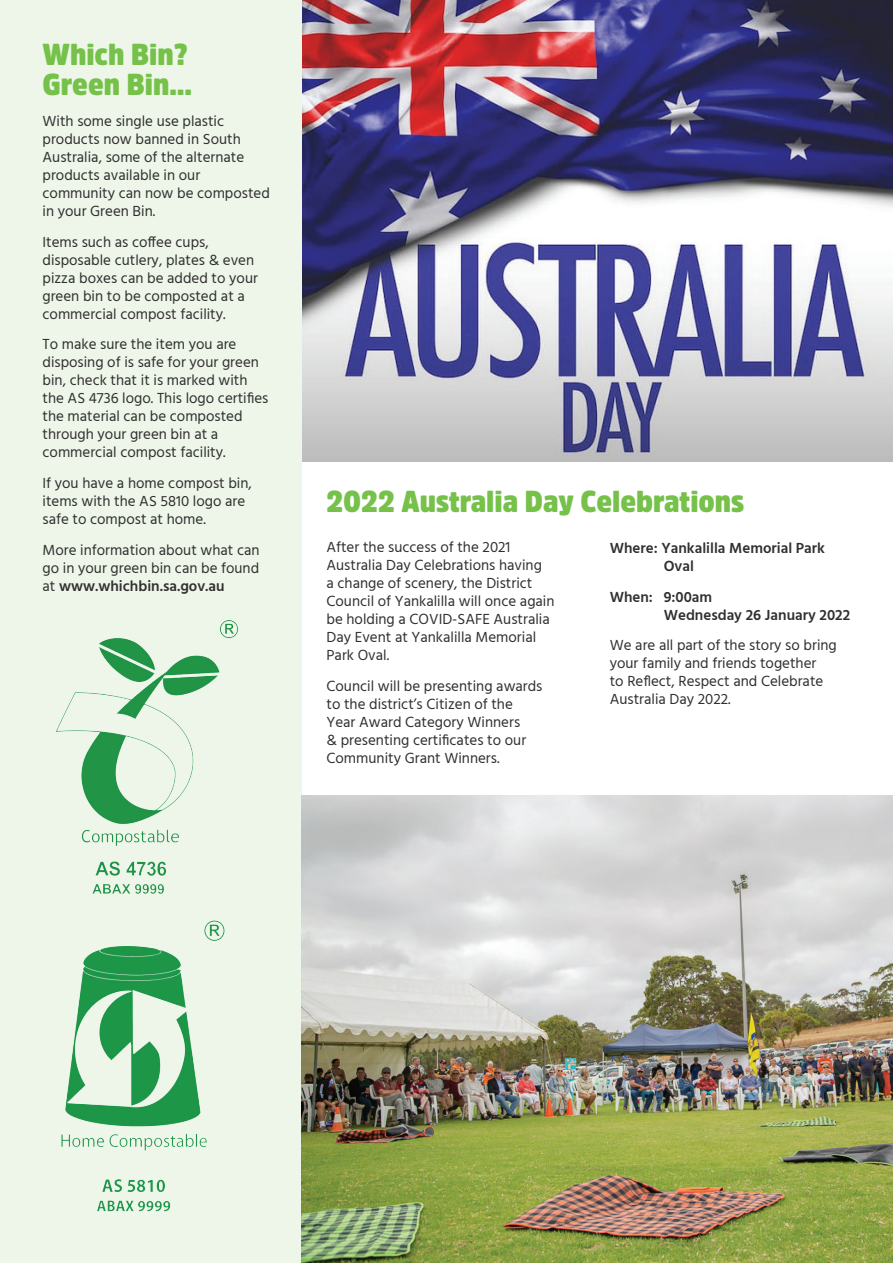
<style>
.page{position:relative;width:893px;height:1263px;background:#fff}
.page>*{position:absolute;margin:0;border:0;box-sizing:border-box;transform-origin:0 0}
.t1{font:900 30px/30px "Amsi Pro Narw";color:#76c14a}
.t2{font:15px/18px "Hind";color:#312f30}
.t3{font:600 15px/18px "Hind";color:#312f30}
.s1{font-weight:600}
</style>
<div class="page">
<img style="left:302px;top:0;width:591px;height:462px">
<div style="left:0;top:0;width:302px;height:1263px;background:#edf6e8"></div>
<img style="left:61px;top:920px;width:164px;height:292px">
<img style="left:56px;top:620px;width:182px;height:274px">
<img style="left:302px;top:795px;width:591px;height:468px">
<h1 class="t1" style="left:43px;top:39px;width:151px">Which Bin?<br>Green Bin…</h1>
<p class="t2" style="left:43px;top:113px;width:229px">With some single use plastic products now banned in South<br>Australia, some of the alternate products available in our community can now be composted in your Green Bin.</p>
<p class="t2" style="left:43px;top:234px;width:217px">Items such as coffee cups, disposable cutlery, plates &amp; even pizza boxes can be added to your green bin to be composted at a commercial compost facility.</p>
<p class="t2" style="left:43px;top:336px;width:227px">To make sure the item you are disposing of is safe for your green bin, check that it is marked with the AS 4736 logo. This logo certifies the material can be composted through your green bin at a commercial compost facility.</p>
<p class="t2" style="left:43px;top:475px;width:211px">If you have a home compost bin, items with the AS 5810 logo are safe to compost at home.</p>
<p class="t2" style="left:43px;top:542px;width:219px;text-align:justify">More information about what can go in your green bin can be found at <span class="s1">www.whichbin.sa.gov.au</span></p>
<p class="t2" style="left:326px;top:539px;width:230px">After the success of the 2021<br>Australia Day Celebrations having<br>a change of scenery, the District<br>Council of Yankalilla will once again be holding a COVID-SAFE Australia<br>Day Event at Yankalilla Memorial<br>Park Oval.</p>
<p class="t2" style="left:326px;top:678px;width:218px">Council will be presenting awards to the district’s Citizen of the<br>Year Award Category Winners<br>&amp; presenting certificates to our<br>Community Grant Winners.</p>
<h1 class="t1" style="left:326px;top:486px;width:419px">2022 Australia Day Celebrations</h1>
<p class="t3" style="left:664px;top:539px;width:163px;text-indent:-54px">Where: Yankalilla Memorial Park<br>Oval</p>
<p class="t3" style="left:664px;top:587px;width:188px;text-indent:-54px">When: 9:00am<br>Wednesday 26 January 2022</p>
<p class="t2" style="left:610px;top:637px;width:229px">We are all part of the story so bring your family and friends together<br>to Reflect, Respect and Celebrate<br>Australia Day 2022.</p>
</div>
